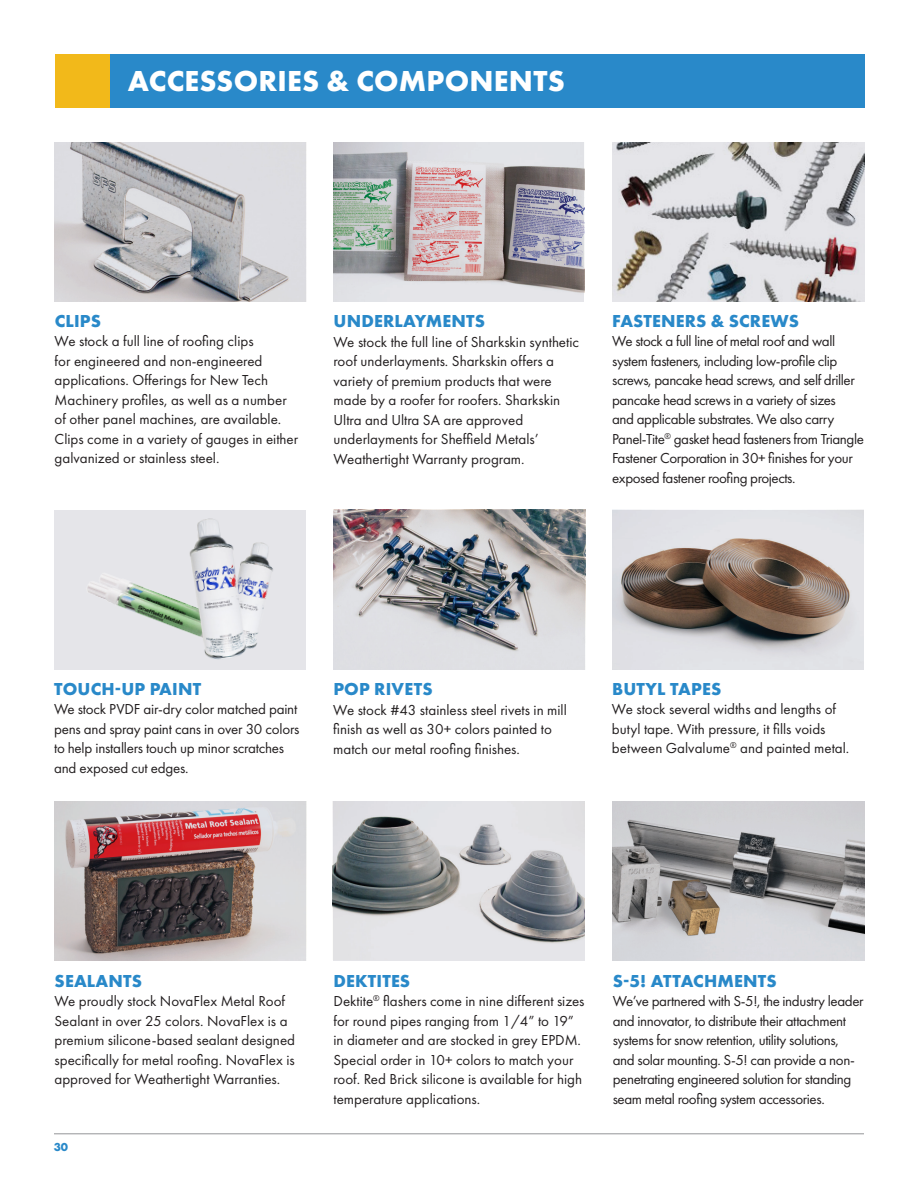
<style>
.page{position:relative;width:918px;height:1188px;background:#fff}
.page>*{position:absolute;margin:0;border:0;box-sizing:border-box;transform-origin:0 0}
.t1{font:700 30px "Futura PT";letter-spacing:.01em;color:#fff}
.t2{font:700 18px "Futura PT";letter-spacing:.01em;color:#2989c9}
.t3{font:15px/19.5px "Futura PT";color:#231f20}
.t4{font:15px/19.5px "Futura PT";letter-spacing:-.03em;color:#231f20}
.t5{font:15px/19.5px "Futura PT";letter-spacing:-.025em;color:#231f20}
.t6{font:700 12px "Futura PT";color:#2989c9}
</style>
<div class="page">
<hr style="left:54px;top:1133px;width:810px;height:1px;background:#939598">
<div style="left:55px;top:54px;width:810px;height:54px;background:#2989c9"></div>
<div style="left:55px;top:54px;width:54px;height:54px;background:#f2b91a"></div>
<img style="left:55px;top:142px;width:251px;height:160px">
<img style="left:333px;top:510px;width:252px;height:159px">
<img style="left:333px;top:142px;width:251px;height:160px">
<div style="left:54px;top:510px;width:252px;height:159px;background:#e5e5e9"></div>
<img style="left:55px;top:802px;width:251px;height:159px">
<img style="left:333px;top:802px;width:252px;height:158px">
<img style="left:612px;top:510px;width:252px;height:159px">
<img style="left:612px;top:142px;width:252px;height:160px">
<img style="left:612px;top:802px;width:252px;height:159px">
<img style="left:88px;top:575px;width:76px;height:49px">
<img style="left:164px;top:518px;width:108px;height:152px">
<p class="t1" style="left:128px;top:62px;width:439px">ACCESSORIES &amp; COMPONENTS</p>
<p class="t2" style="left:55px;top:309px;width:48px">CLIPS</p>
<p class="t3" style="left:55px;top:332px;width:245px">We stock a full line of roofing clips<br>for engineered and non-engineered applications. Offerings for New Tech Machinery profiles, as well as a number of other panel machines, are available.<br>Clips come in a variety of gauges in either galvanized or stainless steel.</p>
<p class="t2" style="left:334px;top:310px;width:153px">UNDERLAYMENTS</p>
<p class="t3" style="left:334px;top:332px;width:247px">We stock the full line of Sharkskin synthetic roof underlayments. Sharkskin offers a variety of premium products that were made by a roofer for roofers. Sharkskin Ultra and Ultra SA are approved underlayments for Sheffield Metals’ Weathertight Warranty program.</p>
<p class="t2" style="left:612px;top:309px;width:188px">FASTENERS &amp; SCREWS</p>
<p class="t4" style="left:612px;top:332px;width:253px">We stock a full line of metal roof and wall system fasteners, including low-profile clip screws, pancake head screws, and self driller pancake head screws in a variety of sizes<br>and applicable substrates. We also carry Panel-Tite<sup>®</sup> gasket head fasteners from Triangle Fastener Corporation in 30+ finishes for your exposed fastener roofing projects.</p>
<p class="t2" style="left:54px;top:677px;width:149px">TOUCH-UP PAINT</p>
<p class="t3" style="left:54px;top:699px;width:247px">We stock PVDF air-dry color matched paint pens and spray paint cans in over 30 colors to help installers touch up minor scratches and exposed cut edges.</p>
<p class="t2" style="left:333px;top:677px;width:101px">POP RIVETS</p>
<p class="t3" style="left:333px;top:700px;width:235px">We stock #43 stainless steel rivets in mill finish as well as 30+ colors painted to match our metal roofing finishes.</p>
<p class="t2" style="left:612px;top:677px;width:111px">BUTYL TAPES</p>
<p class="t3" style="left:612px;top:700px;width:239px">We stock several widths and lengths of butyl tape. With pressure, it fills voids between Galvalume<sup>®</sup> and painted metal.</p>
<p class="t2" style="left:55px;top:969px;width:89px">SEALANTS</p>
<p class="t3" style="left:54px;top:992px;width:242px">We proudly stock NovaFlex Metal Roof Sealant in over 25 colors. NovaFlex is a premium silicone-based sealant designed specifically for metal roofing. NovaFlex is approved for Weathertight Warranties.</p>
<p class="t6" style="left:54px;top:1140px;width:16px">30</p>
<p class="t2" style="left:334px;top:969px;width:78px">DEKTITES</p>
<p class="t3" style="left:334px;top:992px;width:253px">Dektite<sup>®</sup> flashers come in nine different sizes for round pipes ranging from 1/4” to 19” in diameter and are stocked in grey EPDM.<br>Special order in 10+ colors to match your roof. Red Brick silicone is available for high temperature applications.</p>
<p class="t2" style="left:613px;top:969px;width:165px">S-5! ATTACHMENTS</p>
<p class="t5" style="left:613px;top:991px;width:252px">We’ve partnered with S-5!, the industry leader and innovator, to distribute their attachment systems for snow retention, utility solutions, and solar mounting. S-5! can provide a non&shy;penetrating engineered solution for standing seam metal roofing system accessories.</p>
</div>
